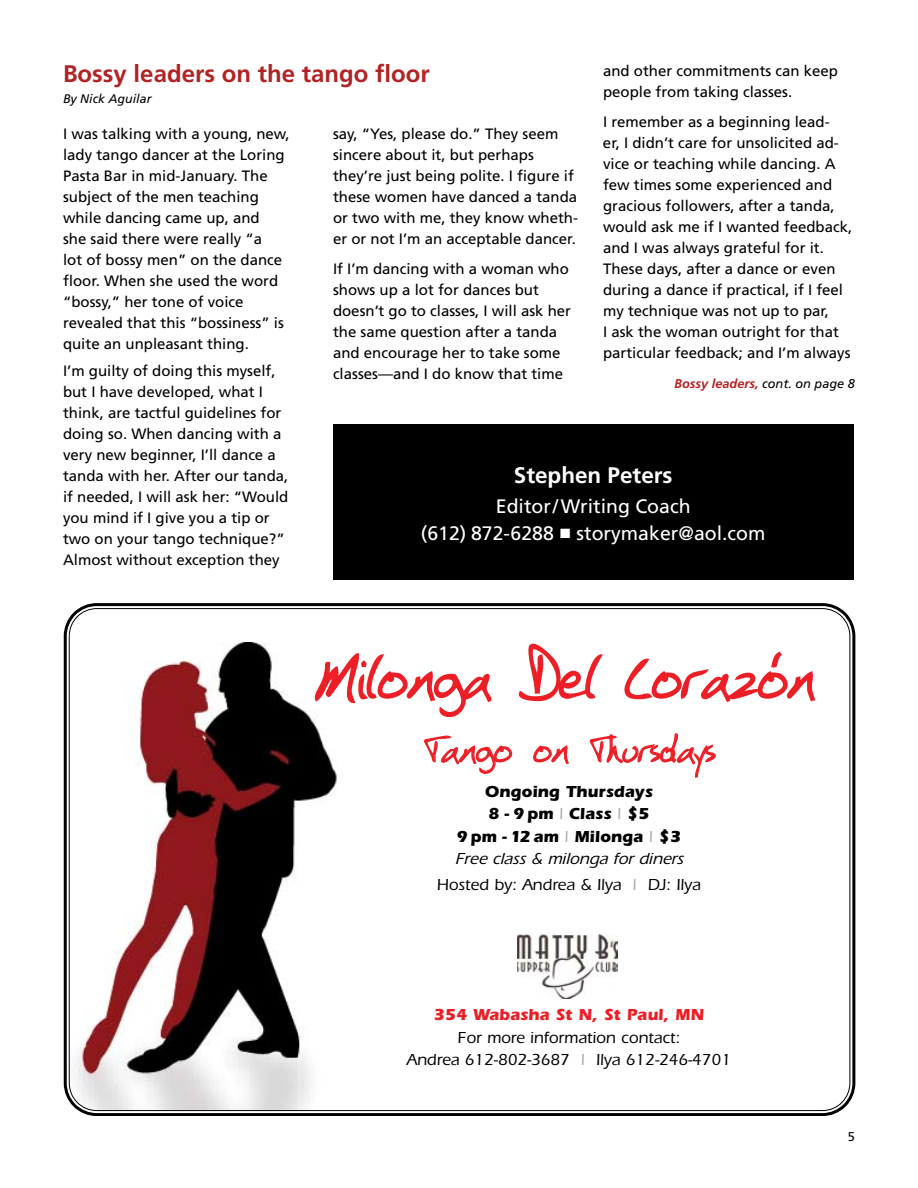
<style>
.page{position:relative;width:918px;height:1188px;background:#fff}
.page>*{position:absolute;margin:0;border:0;box-sizing:border-box;transform-origin:0 0}
.t1{font:65.4px "Youngs Hand";letter-spacing:-.005em;color:#ed1e25}
.t2{font:40.5px "Youngs Hand";color:#ed1e25}
.t3{font:700 24px "Frutiger";color:#b12324}
.t4{font:700 22.5px "Frutiger";color:#fff}
.t5{font:19.5px/27px "Frutiger";color:#fff;text-align:center}
.t6{font:500 16.5px/22.5px "Itc Eras";color:#000;text-align:center}
.t7{font:700 16.5px/22.5px "Itc Eras";color:#000;text-align:center}
.t8{font:700 16.5px "Itc Eras";color:#ed1e25}
.t9{font:15px/21px "Frutiger";color:#000}
.t10{font:italic 700 12.75px "Frutiger";color:#b12324}
.t11{font:italic 12.45px "Frutiger";color:#000}
.s1{font-weight:400;color:#000}
.s2{font-weight:500;color:#a7a9ac}
.s3{font-weight:500;font-style:italic}
.s4{color:#a7a9ac}
</style>
<div class="page">
<div style="left:333px;top:424px;width:521px;height:156px;background:#000"></div>
<svg style="left:64px;top:603px;width:791px;height:513px"></svg>
<svg style="left:68px;top:608px;width:783px;height:504px"></svg>
<svg style="left:423px;top:729px;width:90px;height:46px"></svg>
<svg style="left:533px;top:729px;width:37px;height:36px"></svg>
<svg style="left:589px;top:733px;width:128px;height:46px"></svg>
<svg style="left:314px;top:645px;width:178px;height:73px"></svg>
<svg style="left:518px;top:643px;width:86px;height:59px"></svg>
<svg style="left:623px;top:645px;width:194px;height:65px"></svg>
<img style="left:517px;top:934px;width:100px;height:65px">
<h3 class="t3" style="left:63px;top:59px;width:368px">Bossy leaders on the tango floor</h3>
<p class="t11" style="left:63px;top:92px;width:90px">By Nick Aguilar</p>
<p class="t9" style="left:603px;top:60px;width:237px">and other commitments can keep people from taking classes.</p>
<p class="t9" style="left:603px;top:111px;width:251px">I remember as a beginning lead-<br>er, I didn’t care for unsolicited ad&shy;vice or teaching while dancing. A few times some experienced and gracious followers, after a tanda, would ask me if I wanted feedback, and I was always grateful for it.<br>These days, after a dance or even during a dance if practical, if I feel my technique was not up to par,<br>I ask the woman outright for that particular feedback; and I’m always</p>
<p class="t10" style="left:674px;top:376px;width:182px">Bossy leaders, <span class="s1">cont. on page 8</span></p>
<p class="t9" style="left:63px;top:123px;width:228px">I was talking with a young, new, lady tango dancer at the Loring<br>Pasta Bar in mid-January. The subject of the men teaching while dancing came up, and<br>she said there were really “a<br>lot of bossy men” on the dance floor. When she used the word “bossy,” her tone of voice revealed that this “bossiness” is quite an unpleasant thing.</p>
<p class="t9" style="left:63px;top:360px;width:227px">I’m guilty of doing this myself, but I have developed, what I think, are tactful guidelines for doing so. When dancing with a very new beginner, I’ll dance a tanda with her. After our tanda, if needed, I will ask her: “Would you mind if I give you a tip or two on your tango technique?”<br>Almost without exception they</p>
<p class="t9" style="left:333px;top:123px;width:247px">say, “Yes, please do.” They seem sincere about it, but perhaps they’re just being polite. I figure if these women have danced a tanda or two with me, they know wheth&shy;er or not I’m an acceptable dancer.</p>
<p class="t9" style="left:333px;top:258px;width:240px">If I’m dancing with a woman who shows up a lot for dances but doesn’t go to classes, I will ask her the same question after a tanda and encourage her to take some classes—and I do know that time</p>
<h3 class="t4" style="left:514px;top:462px;width:160px">Stephen Peters</h3>
<h3 class="t5" style="left:421px;top:492px;width:346px">Editor/ Writing Coach<br>(61 2) 872-6288 ■ storymaker@aol.com</h3>
<h1 class="t1" style="left:310px;top:627px;width:505px">Milonga Del Corazón</h1>
<h2 class="t2" style="left:424px;top:718px;width:292px">Tango on Thursdays</h2>
<p class="t7" style="left:455px;top:780px;width:234px">Ongoing Thursdays<br>8 - 9pm <span class="s2">|</span> Class <span class="s2">|</span> $5<br>9 pm - 12 am <span class="s2">|</span> Milonga <span class="s2">|</span> $3<br><span class="s3">Free class &amp; milonga for diners</span></p>
<p class="t6" style="left:437px;top:873px;width:266px">Hosted by: Andrea &amp; Ilya <span class="s4">|</span> DJ: Ilya</p>
<p class="t8" style="left:434px;top:1005px;width:272px">354 Wabasha St N, St Paul, MN</p>
<p class="t6" style="left:407px;top:1026px;width:326px">For more information contact:<br>Andrea 612-802-3687 <span class="s4">|</span> Ilya 612-246-4701</p>
</div>
